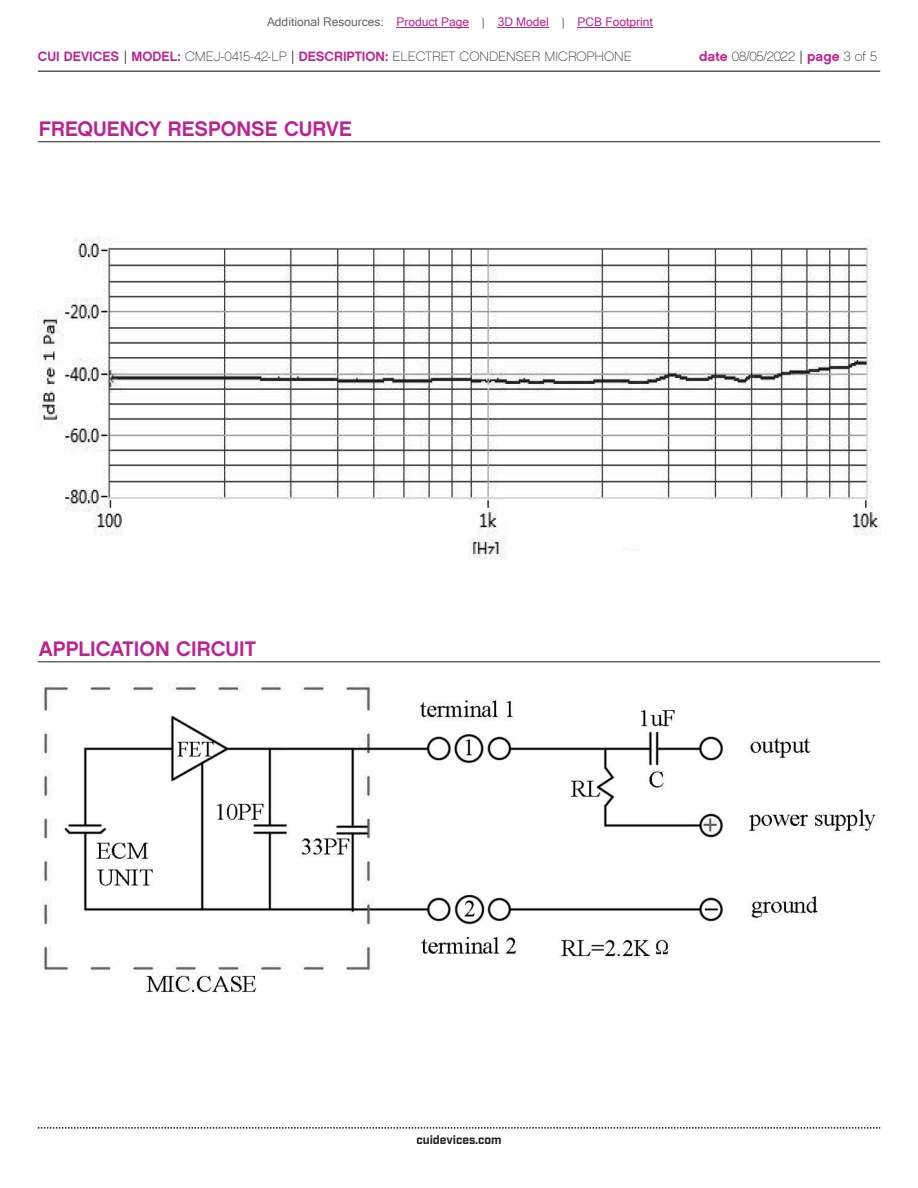
<style>
.page{position:relative;width:918px;height:1188px;background:#fff}
.page>*{position:absolute;margin:0;border:0;box-sizing:border-box;transform-origin:0 0}
.t1{font:21px "Chalet New York Nineteen Sixty";color:#bd238f}
.t2{font:13.5px "Chalet Paris Nineteen Sixty";color:#231f20}
.t3{font:12px "Microsoft Sans Serif";color:#bd238f}
.t4{font:700 12px "Industry";color:#231f20}
.s1{color:#63676b}
.s2{font-family:"Chalet New York Nineteen Sixty";color:#bd238f}
.s3{font-family:"Industry"}
</style>
<div class="page">
<hr style="left:38px;top:71px;width:842px;height:1px;background:#231f20">
<svg style="left:38px;top:1127px;width:842px;height:2px"></svg>
<hr style="left:38px;top:141px;width:842px;height:1px;background:#231f20">
<hr style="left:38px;top:661px;width:842px;height:1px;background:#231f20">
<img style="left:38px;top:236px;width:841px;height:324px">
<img style="left:42px;top:682px;width:835px;height:311px">
<hr style="left:397px;top:27px;width:72px;height:1px;background:#bd238f">
<hr style="left:498px;top:27px;width:51px;height:1px;background:#bd238f">
<hr style="left:578px;top:27px;width:75px;height:1px;background:#bd238f">
<p class="t3" style="left:267px;top:15px;width:387px"><span class="s1">Additional Resources:</span> Product Page <span class="s1">|</span> 3D Model <span class="s1">|</span> PCB Footprint</p>
<p class="t2" style="left:38px;top:48px;width:595px"><span class="s2">CUI DEVICES</span> <span class="s3">|</span> <span class="s2">MODEL:</span> CMEJ-0415-42-LP <span class="s3">|</span> <span class="s2">DESCRIPTION:</span> ELECTRET CONDENSER MICROPHONE</p>
<p class="t2" style="left:699px;top:48px;width:179px"><span class="s2">date</span> 08/05/2022 <span class="s3">|</span> <span class="s2">page</span> 3 of 5</p>
<h1 class="t1" style="left:39px;top:115px;width:314px">FREQUENCY RESPONSE CURVE</h1>
<h1 class="t1" style="left:39px;top:635px;width:219px">APPLICATION CIRCUIT</h1>
<p class="t4" style="left:416px;top:1132px;width:87px">cuidevices.com</p>
</div>
